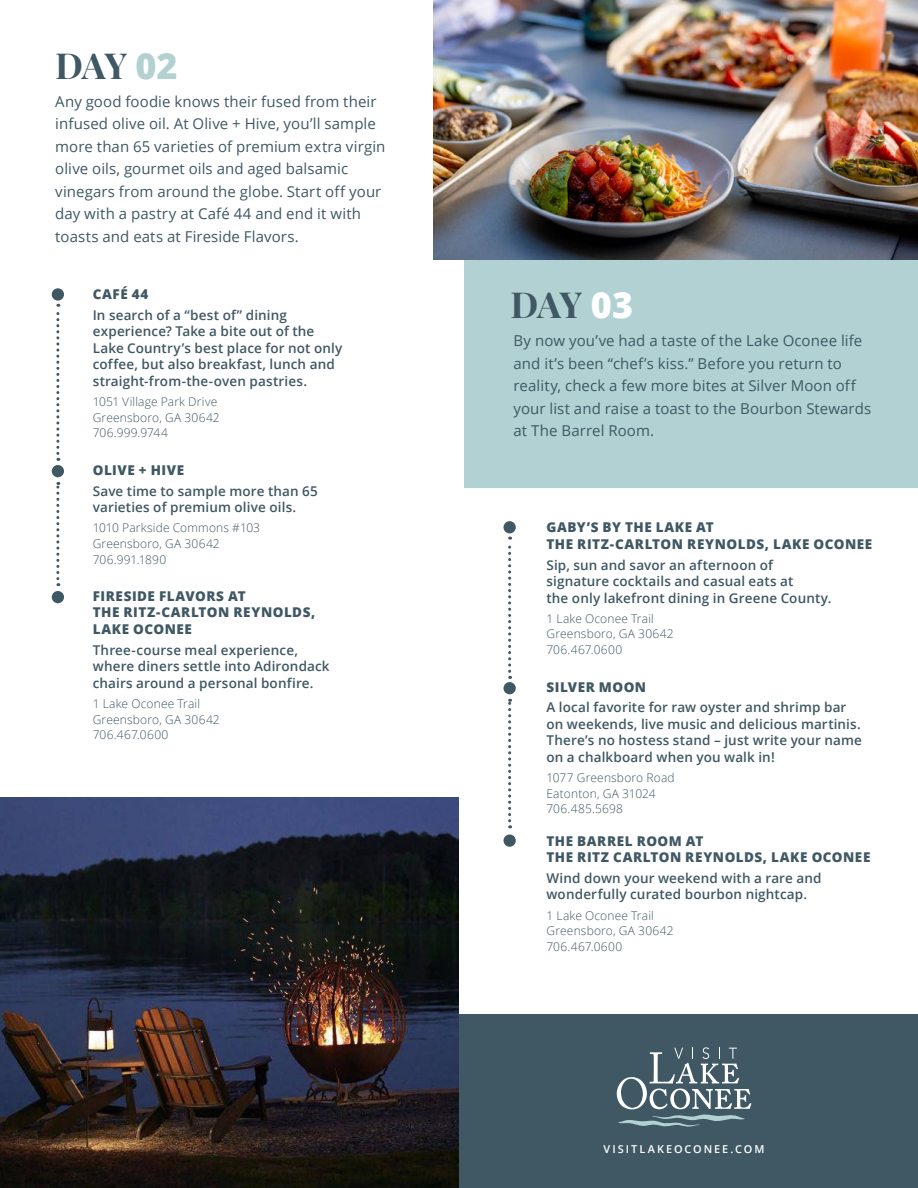
<style>
.page{position:relative;width:918px;height:1188px;background:#fff}
.page>*{position:absolute;margin:0;border:0;box-sizing:border-box;transform-origin:0 0}
.t1{font:700 36px "Playfair Display";letter-spacing:-.035em;color:#3f5864}
.t2{font:15px/22.5px "Open Sans";letter-spacing:.005em;color:#3f5864}
.t3{font:600 13.5px/16.5px "Open Sans";letter-spacing:.01em;color:#3f5864}
.t4{font:800 13.5px/16.5px "Open Sans";letter-spacing:.04em;color:#3f5864}
.t5{font:300 12px/15.8px "Open Sans";letter-spacing:.015em;color:#3f5864}
.t6{font:600 10.95px "Open Sans";letter-spacing:.18em;color:#fff}
.s1{font-family:"Open Sans";font-weight:800;color:#b3d1d1}
.s2{font-family:"Open Sans";font-weight:800;color:#fff}
</style>
<div class="page">
<div style="left:465px;top:257px;width:453px;height:231px;background:#b2d1d2"></div>
<svg style="left:56px;top:482px;width:3px;height:104px"></svg>
<svg style="left:508px;top:699px;width:3px;height:129px"></svg>
<div style="left:52px;top:288px;width:12px;height:13px;background:#3f5864;border-radius:50%"></div>
<div style="left:504px;top:521px;width:12px;height:12px;background:#3f5864;border-radius:50%"></div>
<div style="left:52px;top:465px;width:12px;height:12px;background:#3f5864;border-radius:50%"></div>
<div style="left:504px;top:682px;width:12px;height:12px;background:#3f5864;border-radius:50%"></div>
<div style="left:52px;top:591px;width:12px;height:12px;background:#3f5864;border-radius:50%"></div>
<div style="left:504px;top:834px;width:12px;height:13px;background:#3f5864;border-radius:50%"></div>
<img style="left:0;top:797px;width:459px;height:391px">
<svg style="left:56px;top:304px;width:3px;height:157px"></svg>
<svg style="left:508px;top:537px;width:3px;height:142px"></svg>
<div style="left:459px;top:1014px;width:459px;height:174px;background:#3f5864"></div>
<svg style="left:617px;top:1047px;width:134px;height:80px"></svg>
<img style="left:433px;top:0;width:485px;height:260px">
<h1 class="t1" style="left:55px;top:40px;width:124px">DAY <span class="s1">02</span></h1>
<p class="t2" style="left:55px;top:90px;width:332px">Any good foodie knows their fused from their infused olive oil. At Olive + Hive, you’ll sample more than 65 varieties of premium extra virgin olive oils, gourmet oils and aged balsamic vinegars from around the globe. Start off your day with a pastry at Café 44 and end it with toasts and eats at Fireside Flavors.</p>
<p class="t4" style="left:93px;top:286px;width:57px">CAFÉ 44</p>
<p class="t3" style="left:93px;top:306px;width:251px">In search of a “best of” dining experience? Take a bite out of the Lake Country’s best place for not only coffee, but also breakfast, lunch and straight-from-the-oven pastries.</p>
<p class="t5" style="left:93px;top:393px;width:129px">1051 Village Park Drive<br>Greensboro, GA 30642<br>706.999.9744</p>
<p class="t4" style="left:93px;top:461px;width:93px">OLIVE + HIVE</p>
<p class="t3" style="left:93px;top:482px;width:227px">Save time to sample more than 65 varieties of premium olive oils.</p>
<p class="t5" style="left:93px;top:520px;width:169px">1010 Parkside Commons #103<br>Greensboro, GA 30642<br>706.991.1890</p>
<p class="t4" style="left:93px;top:587px;width:224px">FIRESIDE FLAVORS AT<br>THE RITZ-CARLTON REYNOLDS,<br>LAKE OCONEE</p>
<p class="t3" style="left:93px;top:641px;width:238px">Three-course meal experience, where diners settle into Adirondack chairs around a personal bonfire.</p>
<p class="t5" style="left:93px;top:695px;width:129px">1 Lake Oconee Trail<br>Greensboro, GA 30642<br>706.467.0600</p>
<h1 class="t1" style="left:510px;top:279px;width:124px">DAY <span class="s2">03</span></h1>
<p class="t2" style="left:513px;top:329px;width:359px">By now you’ve had a taste of the Lake Oconee life and it’s been “chef’s kiss.” Before you return to reality, check a few more bites at Silver Moon off your list and raise a toast to the Bourbon Stewards at The Barrel Room.</p>
<p class="t4" style="left:546px;top:519px;width:327px">GABY’S BY THE LAKE AT<br>THE RITZ-CARLTON REYNOLDS, LAKE OCONEE</p>
<p class="t3" style="left:546px;top:556px;width:287px">Sip, sun and savor an afternoon of signature cocktails and casual eats at<br>the only lakefront dining in Greene County.</p>
<p class="t5" style="left:546px;top:610px;width:129px">1 Lake Oconee Trail<br>Greensboro, GA 30642<br>706.467.0600</p>
<p class="t4" style="left:546px;top:678px;width:101px">SILVER MOON</p>
<p class="t3" style="left:546px;top:699px;width:317px">A local favorite for raw oyster and shrimp bar on weekends, live music and delicious martinis.<br>There’s no hostess stand – just write your name on a chalkboard when you walk in!</p>
<p class="t5" style="left:546px;top:769px;width:130px">1077 Greensboro Road<br>Eatonton, GA 31024<br>706.485.5698</p>
<p class="t4" style="left:546px;top:832px;width:325px">THE BARREL ROOM AT<br>THE RITZ CARLTON REYNOLDS, LAKE OCONEE</p>
<p class="t3" style="left:546px;top:870px;width:277px">Wind down your weekend with a rare and wonderfully curated bourbon nightcap.</p>
<p class="t5" style="left:546px;top:907px;width:129px">1 Lake Oconee Trail<br>Greensboro, GA 30642<br>706.467.0600</p>
<p class="t6" style="left:604px;top:1141px;width:162px">VISITLAKEOCONEE.COM</p>
</div>
